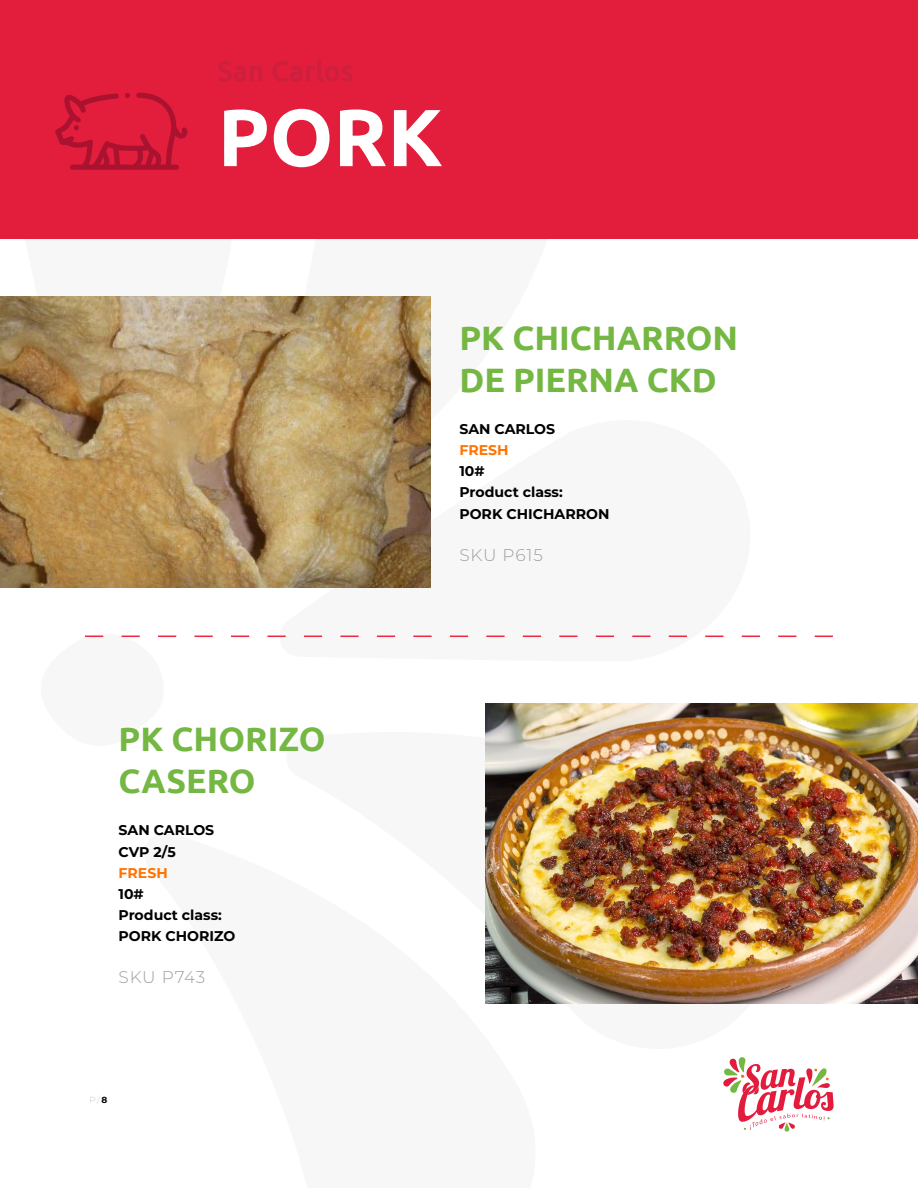
<style>
.page{position:relative;width:918px;height:1188px;background:#fff}
.page>*{position:absolute;margin:0;border:0;box-sizing:border-box;transform-origin:0 0}
.t1{font:700 80.85px "Ubuntu";color:#fff}
.t2{font:700 33.9px/42.3px "Ubuntu";color:#74b743}
.t3{font:500 28.2px "Ubuntu";color:#cc203f}
.t4{font:300 16.95px "Montserrat";letter-spacing:.05em;color:#9d9fa2}
.t5{font:700 14.1px/21.1px "Montserrat";color:#000}
.t6{font:700 14.1px "Montserrat";color:#ff7300}
.t7{font:300 8.85px "Montserrat";color:#c7c8ca}
.s1{font-weight:700;color:#000}
</style>
<div class="page">
<div style="left:0;top:0;width:918px;height:239px;background:#e31d3c"></div>
<svg style="left:85px;top:635px;width:748px;height:69px"></svg>
<svg style="left:55px;top:93px;width:133px;height:77px"></svg>
<img style="left:0;top:297px;width:430px;height:290px">
<img style="left:485px;top:704px;width:433px;height:300px">
<hr style="left:917px;top:322px;width:1px;height:262px;background:#c7c8ca">
<svg style="left:723px;top:1057px;width:111px;height:75px"></svg>
<h3 class="t3" style="left:218px;top:53px;width:138px">San Carlos</h3>
<h1 class="t1" style="left:218px;top:88px;width:227px">PORK</h1>
<h2 class="t2" style="left:459px;top:316px;width:280px">PK CHICHARRON<br>DE PIERNA CKD</h2>
<p class="t5" style="left:459px;top:418px;width:97px">SAN CARLOS</p>
<p class="t6" style="left:459px;top:440px;width:51px">FRESH</p>
<p class="t5" style="left:459px;top:460px;width:152px">10#<br>Product class:<br>PORK CHICHARRON</p>
<p class="t4" style="left:459px;top:543px;width:85px">SKU P615</p>
<h2 class="t2" style="left:119px;top:717px;width:208px">PK CHORIZO<br>CASERO</h2>
<p class="t5" style="left:119px;top:819px;width:97px">SAN CARLOS<br>CVP 2/5</p>
<p class="t6" style="left:119px;top:863px;width:51px">FRESH</p>
<p class="t5" style="left:119px;top:883px;width:118px">10#<br>Product class:<br>PORK CHORIZO</p>
<p class="t4" style="left:119px;top:965px;width:88px">SKU P743</p>
<p class="t7" style="left:89px;top:1094px;width:20px">P/<span class="s1">8</span></p>
</div>
